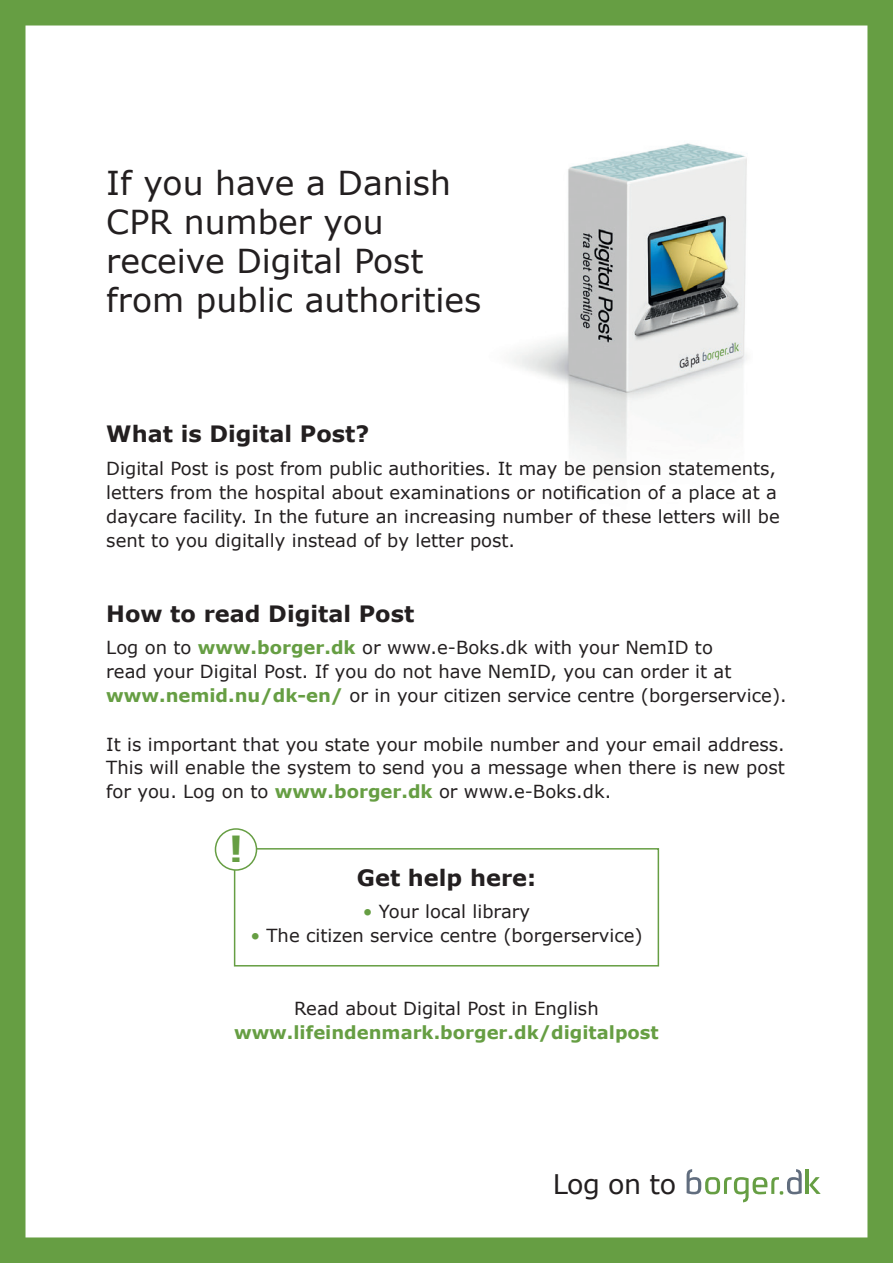
<style>
.page{position:relative;width:893px;height:1263px;background:#669e43}
.page>*{position:absolute;margin:0;border:0;box-sizing:border-box;transform-origin:0 0}
.t1{font:700 36px "Verdana";color:#669e43}
.t2{font:33px/39px "Verdana";color:#231f20}
.t3{font:27px "Verdana";letter-spacing:-.02em;color:#231f20}
.t4{font:700 22.5px "Verdana";color:#231f20}
.t5{font:18px/24px "Verdana";color:#231f20}
.t6{font:700 18px "Verdana";color:#669e43}
.s1{font-weight:700;color:#669e43}
.s2{color:#669e43}
</style>
<div class="page">
<div style="left:26px;top:26px;width:841px;height:1211px;background:#fff"></div>
<hr style="left:805px;top:1169px;width:4px;height:25px;background:#669e43">
<svg style="left:809px;top:1177px;width:12px;height:17px"></svg>
<svg style="left:687px;top:1169px;width:115px;height:33px"></svg>
<img style="left:512px;top:143px;width:235px;height:328px">
<div style="left:234px;top:848px;width:425px;height:118px;border:2px solid #669e43"></div>
<div style="left:215px;top:829px;width:41px;height:41px;background:#fff;border-radius:50%"></div>
<div style="left:215px;top:828px;width:42px;height:43px;border:2px solid #669e43;border-radius:50%"></div>
<h2 class="t2" style="left:106px;top:163px;width:377px">If you have a Danish<br>CPR number you receive Digital Post from public authorities</h2>
<p class="t4" style="left:106px;top:418px;width:265px">What is Digital Post?</p>
<p class="t5" style="left:106px;top:456px;width:675px">Digital Post is post from public authorities. It may be pension statements, letters from the hospital about examinations or notification of a place at a daycare facility. In the future an increasing number of these letters will be sent to you digitally instead of by letter post.</p>
<p class="t4" style="left:106px;top:598px;width:310px">How to read Digital Post</p>
<p class="t5" style="left:106px;top:636px;width:682px">Log on to <span class="s1">www.borger.dk</span> or www.e-Boks.dk with your NemID to<br>read your Digital Post. If you do not have NemID, you can order it at <span class="s1">www.nemid.nu/dk-en/</span> or in your citizen service centre (borgerservice).</p>
<p class="t5" style="left:106px;top:732px;width:680px;text-align:justify">It is important that you state your mobile number and your email address.<br>This will enable the system to send you a message when there is new post for you. Log on to <span class="s1">www.borger.dk</span> or www.e-Boks.dk.</p>
<h1 class="t1" style="left:229px;top:823px;width:16px">!</h1>
<p class="t4" style="left:357px;top:861px;width:181px">Get help here:</p>
<p class="t5" style="left:363px;top:899px;width:169px"><span class="s2">•</span> Your local library</p>
<p class="t5" style="left:250px;top:923px;width:394px"><span class="s2">•</span> The citizen service centre (borgerservice)</p>
<p class="t5" style="left:294px;top:996px;width:306px">Read about Digital Post in English</p>
<p class="t6" style="left:234px;top:1019px;width:426px">www.lifeindenmark.borger.dk/digitalpost</p>
<h3 class="t3" style="left:553px;top:1165px;width:125px">Log on to</h3>
</div>
